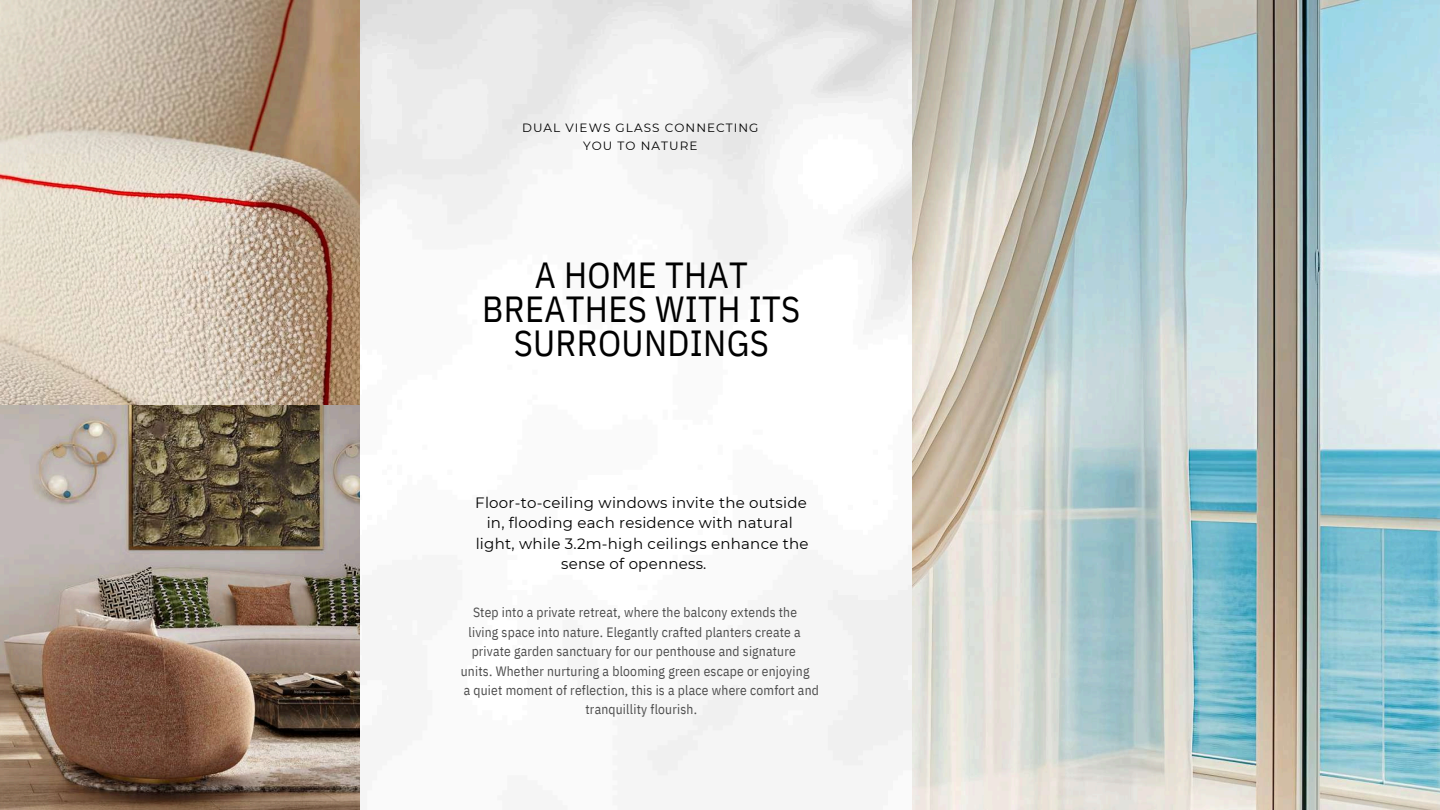
<style>
.page{position:relative;width:1440px;height:810px;background:#fff}
.page>*{position:absolute;margin:0;border:0;box-sizing:border-box;transform-origin:0 0}
.t1{font:36.3px/33.8px "IBM Plex Sans Cond";letter-spacing:.01em;color:#000;text-align:center}
.t2{font:15px "Montserrat";letter-spacing:.015em;color:#000}
.t3{font:13.5px "IBM Plex Sans Cond";letter-spacing:.015em;color:#4d4d4d}
.t4{font:12px/17.4px "Montserrat";letter-spacing:.085em;color:#000;text-align:center}
</style>
<div class="page">
<img style="left:0;top:405px;width:360px;height:405px">
<svg style="left:0;top:0;width:360px;height:405px;background:#cbb9a7"></svg>
<svg style="left:912px;top:0;width:528px;height:810px;background:#b6c8c7"></svg>
<p class="t4" style="left:522px;top:119px;width:238px">DUAL VIEWS GLASS CONNECTING<br>YOU TO NATURE</p>
<h1 class="t1" style="left:482px;top:258px;width:320px">A HOME THAT<br>BREATHES WITH ITS<br>SURROUNDINGS</h1>
<p class="t2" style="left:475px;top:494px;width:333px">Floor-to-ceiling windows invite the outside</p>
<p class="t2" style="left:487px;top:514px;width:308px">in, flooding each residence with natural</p>
<p class="t2" style="left:476px;top:534px;width:334px">light, while 3.2m-high ceilings enhance the</p>
<p class="t2" style="left:561px;top:554px;width:147px">sense of openness.</p>
<p class="t3" style="left:473px;top:603px;width:326px">Step into a private retreat, where the balcony extends the</p>
<p class="t3" style="left:469px;top:623px;width:334px">living space into nature. Elegantly crafted planters create a</p>
<p class="t3" style="left:472px;top:642px;width:325px">private garden sanctuary for our penthouse and signature</p>
<p class="t3" style="left:461px;top:662px;width:350px">units. Whether nurturing a blooming green escape or enjoying</p>
<p class="t3" style="left:464px;top:681px;width:357px">a quiet moment of reflection, this is a place where comfort and</p>
<p class="t3" style="left:585px;top:701px;width:113px">tranquillity flourish.</p>
</div>
